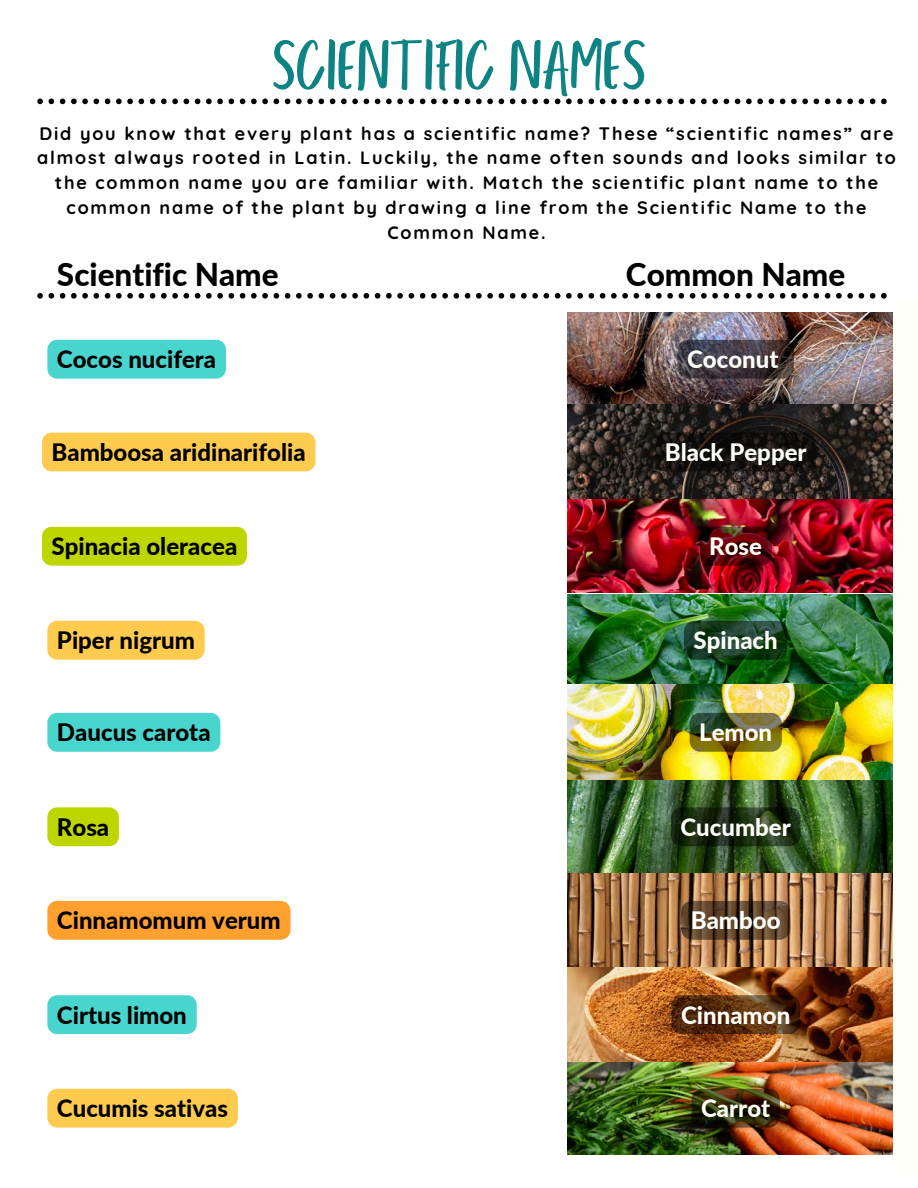
<style>
.page{position:relative;width:918px;height:1188px;background:#fff}
.page>*{position:absolute;margin:0;border:0;box-sizing:border-box;transform-origin:0 0}
.t1{font:72px "Porcelain";color:#0d8383}
.t2{font:800 31.5px "Lato";color:#000}
.t3{font:800 24px "Lato";color:#000}
.t4{font:800 24px "Lato";color:#fffffa}
.t5{font:700 18px/24.8px "Quicksand";letter-spacing:.1em;color:#000;text-align:center}
</style>
<div class="page">
<img style="left:568px;top:312px;width:325px;height:92px">
<img style="left:568px;top:404px;width:325px;height:750px">
<svg style="left:37px;top:99px;width:850px;height:5px"></svg>
<svg style="left:37px;top:293px;width:850px;height:6px"></svg>
<div style="left:894px;top:299px;width:24px;height:876px;background:#fffffa"></div>
<svg style="left:655px;top:433px;width:161px;height:38px;background:#161210"></svg>
<div style="left:47px;top:340px;width:179px;height:39px;background:#47d5cd"></div>
<div style="left:678px;top:340px;width:116px;height:39px;background:#000;border-radius:11px;opacity:.49"></div>
<div style="left:692px;top:1089px;width:88px;height:39px;background:#000;border-radius:11px;opacity:.49"></div>
<div style="left:672px;top:995px;width:128px;height:39px;background:#000;border-radius:11px;opacity:.49"></div>
<div style="left:681px;top:901px;width:109px;height:39px;background:#000;border-radius:11px;opacity:.49"></div>
<div style="left:671px;top:807px;width:130px;height:39px;background:#000;border-radius:11px;opacity:.49"></div>
<div style="left:690px;top:713px;width:92px;height:39px;background:#000;border-radius:11px;opacity:.49"></div>
<div style="left:684px;top:621px;width:103px;height:39px;background:#000;border-radius:11px;opacity:.49"></div>
<div style="left:700px;top:527px;width:72px;height:39px;background:#000;border-radius:11px;opacity:.49"></div>
<div style="left:47px;top:1089px;width:191px;height:39px;background:#ffcb4f"></div>
<div style="left:47px;top:995px;width:150px;height:39px;background:#47d5cd"></div>
<div style="left:47px;top:901px;width:244px;height:39px;background:#ffa02f"></div>
<svg style="left:47px;top:807px;width:72px;height:39px;background:#c0d70b"></svg>
<div style="left:47px;top:713px;width:173px;height:39px;background:#47d5cd"></div>
<div style="left:47px;top:621px;width:158px;height:39px;background:#ffcb4f"></div>
<div style="left:42px;top:527px;width:205px;height:39px;background:#bed600"></div>
<div style="left:42px;top:433px;width:273px;height:38px;background:#ffcb4f"></div>
<h1 class="t1" style="left:272px;top:28px;width:375px">SCIENTIFIC NAMES</h1>
<h2 class="t5" style="left:37px;top:120px;width:860px">Did you know that every plant has a scientific name? These “scientific names” are almost always rooted in Latin. Luckily, the name often sounds and looks similar to the common name you are familiar with. Match the scientific plant name to the common name of the plant by drawing a line from the Scientific Name to the Common Name.</h2>
<p class="t2" style="left:57px;top:255px;width:223px">Scientific Name</p>
<p class="t2" style="left:626px;top:255px;width:221px">Common Name</p>
<p class="t3" style="left:57px;top:345px;width:161px">Cocos nucifera</p>
<h3 class="t4" style="left:687px;top:345px;width:93px">Coconut</h3>
<p class="t3" style="left:52px;top:437px;width:256px">Bamboosa aridinarifolia</p>
<h2 class="t4" style="left:665px;top:437px;width:143px">Black Pepper</h2>
<h3 class="t3" style="left:52px;top:532px;width:187px">Spinacia oleracea</h3>
<h3 class="t4" style="left:709px;top:532px;width:54px">Rose</h3>
<p class="t3" style="left:57px;top:626px;width:139px">Piper nigrum</p>
<h3 class="t4" style="left:694px;top:626px;width:86px">Spinach</h3>
<h3 class="t3" style="left:57px;top:718px;width:155px">Daucus carota</h3>
<h3 class="t4" style="left:699px;top:718px;width:75px">Lemon</h3>
<p class="t3" style="left:57px;top:812px;width:54px">Rosa</p>
<h3 class="t4" style="left:680px;top:812px;width:112px">Cucumber</h3>
<h3 class="t3" style="left:57px;top:906px;width:225px">Cinnamomum verum</h3>
<h3 class="t4" style="left:691px;top:906px;width:91px">Bamboo</h3>
<p class="t3" style="left:57px;top:1000px;width:131px">Cirtus limon</p>
<h3 class="t4" style="left:681px;top:1000px;width:111px">Cinnamon</h3>
<h3 class="t3" style="left:57px;top:1093px;width:173px">Cucumis sativas</h3>
<h3 class="t4" style="left:701px;top:1093px;width:71px">Carrot</h3>
</div>
